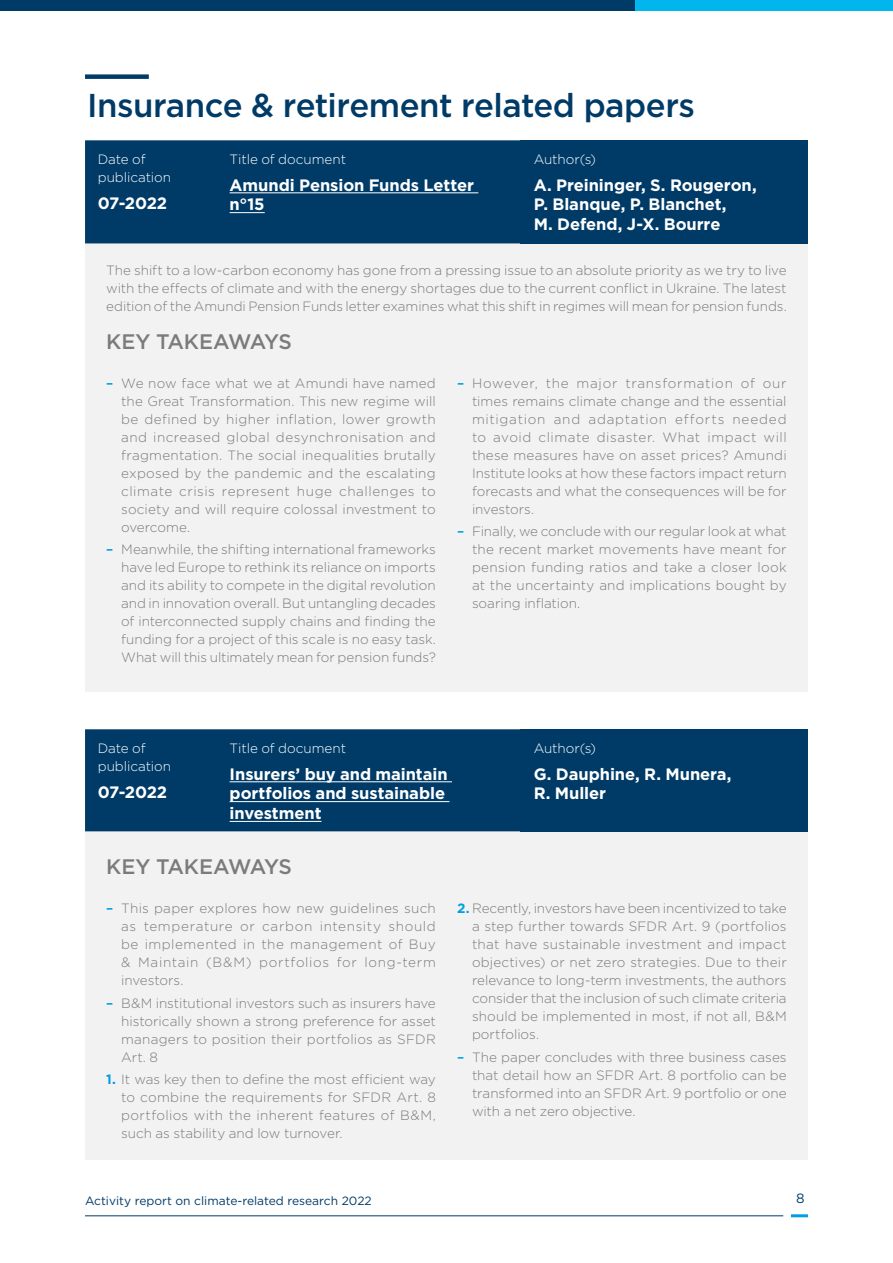
<style>
.page{position:relative;width:893px;height:1263px;background:#fff}
.page>*{position:absolute;margin:0;border:0;box-sizing:border-box;transform-origin:0 0}
.t1{font:500 33px "Gotham HTF";letter-spacing:-.015em;color:#003b68}
.t2{font:500 21px "Gotham HTF";letter-spacing:-.025em;color:#7c7b7b}
.t3{font:700 16.5px/19.8px "Gotham HTF";letter-spacing:-.005em;color:#fff}
.t4{font:300 13.5px/18px "Gotham HTF";color:#7c7b7b;text-align:justify}
.t5{font:300 13.5px/18px "Gotham HTF";letter-spacing:-.005em;color:#fff}
.t6{font:13.5px "Gotham HTF";color:#003b68}
.t7{font:12px "Gotham HTF";color:#003b68}
.s1{font-weight:500;color:#009fe3}
.s2{font-weight:700;color:#009fe3}
</style>
<div class="page">
<hr style="left:85px;top:1215px;width:698px;height:1px;background:#003b68">
<hr style="left:791px;top:1214px;width:17px;height:3px;background:#009fe3">
<div style="left:0;top:0;width:893px;height:11px;background:#003b68"></div>
<div style="left:635px;top:0;width:258px;height:11px;background:#00b6ed"></div>
<div style="left:85px;top:242px;width:723px;height:450px;background:#f2f2f2"></div>
<div style="left:85px;top:829px;width:723px;height:331px;background:#f2f2f2"></div>
<div style="left:85px;top:74px;width:64px;height:5px;background:#003b68"></div>
<div style="left:85px;top:140px;width:436px;height:103px;background:#003b68"></div>
<div style="left:521px;top:140px;width:287px;height:103px;background:#003b68"></div>
<hr style="left:230px;top:193px;width:248px;height:1px;background:#fff">
<hr style="left:230px;top:212px;width:35px;height:1px;background:#fff">
<div style="left:85px;top:729px;width:436px;height:102px;background:#003b68"></div>
<div style="left:521px;top:729px;width:287px;height:102px;background:#003b68"></div>
<hr style="left:230px;top:781px;width:222px;height:1px;background:#fff">
<hr style="left:230px;top:801px;width:219px;height:1px;background:#fff">
<hr style="left:230px;top:821px;width:92px;height:1px;background:#fff">
<h1 class="t1" style="left:87px;top:87px;width:609px">Insurance &amp; retirement related papers</h1>
<p class="t5" style="left:98px;top:151px;width:75px">Date of publication</p>
<p class="t3" style="left:98px;top:192px;width:71px">07-2022</p>
<p class="t5" style="left:230px;top:151px;width:118px">Title of document</p>
<p class="t3" style="left:230px;top:174px;width:246px">Amundi Pension Funds Letter n°15</p>
<p class="t5" style="left:534px;top:151px;width:64px">Author(s)</p>
<p class="t3" style="left:534px;top:174px;width:225px">A. Preininger, S. Rougeron,<br>P. Blanque, P. Blanchet,<br>M. Defend, J-X. Bourre</p>
<p class="t4" style="left:106px;top:261px;width:682px">The shift to a low-carbon economy has gone from a pressing issue to an absolute priority as we try to live with the effects of climate and with the energy shortages due to the current conflict in Ukraine. The latest edition of the Amundi Pension Funds letter examines what this shift in regimes will mean for pension funds.</p>
<h2 class="t2" style="left:106px;top:329px;width:187px">KEY TAKEAWAYS</h2>
<p class="t4" style="left:121px;top:374px;width:316px;text-indent:-15px"><span class="s1">–</span> We now face what we at Amundi have named the Great Transformation. This new regime will be defined by higher inflation, lower growth and increased global desynchronisation and fragmentation. The social inequalities brutally exposed by the pandemic and the escalating climate crisis represent huge challenges to society and will require colossal investment to overcome.</p>
<p class="t4" style="left:121px;top:540px;width:316px;text-indent:-15px"><span class="s1">–</span> Meanwhile, the shifting international frameworks have led Europe to rethink its reliance on imports and its ability to compete in the digital revolution and in innovation overall. But untangling decades of interconnected supply chains and finding the funding for a project of this scale is no easy task.<br>What will this ultimately mean for pension funds?</p>
<p class="t4" style="left:472px;top:374px;width:316px;text-indent:-15px"><span class="s1">–</span> However, the major transformation of our times remains climate change and the essential mitigation and adaptation efforts needed to avoid climate disaster. What impact will these measures have on asset prices? Amundi Institute looks at how these factors impact return forecasts and what the consequences will be for investors.</p>
<p class="t4" style="left:472px;top:522px;width:316px;text-indent:-15px"><span class="s1">–</span> Finally, we conclude with our regular look at what the recent market movements have meant for pension funding ratios and take a closer look at the uncertainty and implications bought by soaring inflation.</p>
<p class="t5" style="left:98px;top:739px;width:75px">Date of publication</p>
<p class="t3" style="left:98px;top:781px;width:71px">07-2022</p>
<p class="t5" style="left:230px;top:739px;width:118px">Title of document</p>
<p class="t3" style="left:230px;top:763px;width:219px">Insurers’ buy and maintain portfolios and sustainable investment</p>
<p class="t5" style="left:534px;top:739px;width:64px">Author(s)</p>
<p class="t3" style="left:534px;top:763px;width:199px">G. Dauphine, R. Munera,<br>R. Muller</p>
<h2 class="t2" style="left:106px;top:855px;width:187px">KEY TAKEAWAYS</h2>
<p class="t4" style="left:121px;top:899px;width:316px;text-indent:-15px"><span class="s1">–</span> This paper explores how new guidelines such as temperature or carbon intensity should be implemented in the management of Buy &amp; Maintain (B&amp;M) portfolios for long-term investors.</p>
<p class="t4" style="left:121px;top:994px;width:316px;text-indent:-15px"><span class="s1">–</span> B&amp;M institutional investors such as insurers have historically shown a strong preference for asset managers to position their portfolios as SFDR Art. 8</p>
<p class="t4" style="left:121px;top:1070px;width:316px;text-indent:-15px"><span class="s2">1.</span> It was key then to define the most efficient way to combine the requirements for SFDR Art. 8 portfolios with the inherent features of B&amp;M, such as stability and low turnover.</p>
<p class="t4" style="left:472px;top:899px;width:316px;text-indent:-15px"><span class="s2">2.</span> Recently, investors have been incentivized to take a step further towards SFDR Art. 9 (portfolios that have sustainable investment and impact objectives) or net zero strategies. Due to their relevance to long-term investments, the authors consider that the inclusion of such climate criteria should be implemented in most, if not all, B&amp;M portfolios.</p>
<p class="t4" style="left:472px;top:1048px;width:316px;text-indent:-15px"><span class="s1">–</span> The paper concludes with three business cases that detail how an SFDR Art. 8 portfolio can be transformed into an SFDR Art. 9 portfolio or one with a net zero objective.</p>
<p class="t7" style="left:85px;top:1193px;width:288px">Activity report on climate-related research 2022</p>
<p class="t6" style="left:796px;top:1191px;width:10px">8</p>
</div>
